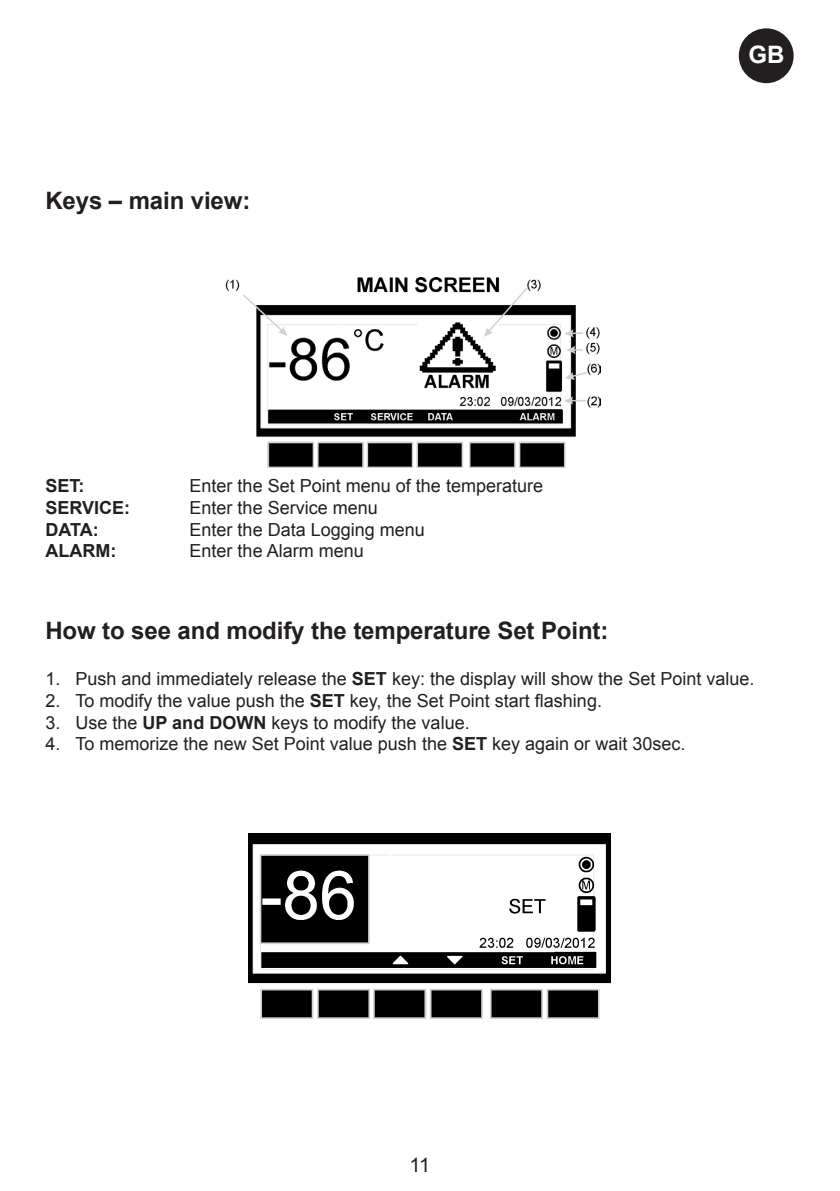
<style>
.page{position:relative;width:840px;height:1191px;background:#fff}
.page>*{position:absolute;margin:0;border:0;box-sizing:border-box;transform-origin:0 0}
.Mellem_12{font:700 24px "Arial";letter-spacing:-.005em;color:#231f20}
.t1{font:700 24px "Arial";color:#fff}
.t2{font:20px "Arial";color:#231f20}
.Brød_9_hæng_2{font:18px "Arial";color:#231f20}
.Brød_9{font:18px "Arial";color:#231f20}
.Brød_9-2{font:700 18px "Arial";color:#231f20}
.s1{font-weight:700}
</style>
<div class="page">
<div style="left:738px;top:28px;width:55px;height:55px;background:#231f20;border-radius:50%"></div>
<img style="left:225px;top:278px;width:374px;height:190px">
<img style="left:248px;top:833px;width:362px;height:185px">
<p class="Mellem_12" style="left:45px;top:184px;width:206px">Keys – main view:</p>
<p class="Brød_9-2" style="left:45px;top:474px;width:41px">SET:</p>
<p class="Brød_9" style="left:189px;top:474px;width:355px">Enter the Set Point menu of the temperature</p>
<p class="Brød_9-2" style="left:45px;top:495px;width:86px">SERVICE:</p>
<p class="Brød_9" style="left:189px;top:496px;width:190px">Enter the Service menu</p>
<p class="Brød_9-2" style="left:45px;top:517px;width:55px">DATA:</p>
<p class="Brød_9" style="left:189px;top:517px;width:237px">Enter the Data Logging menu</p>
<p class="Brød_9-2" style="left:45px;top:539px;width:72px">ALARM:</p>
<p class="Brød_9" style="left:189px;top:539px;width:176px">Enter the Alarm menu</p>
<h1 class="t1" style="left:748px;top:39px;width:37px">GB</h1>
<p class="Mellem_12" style="left:45px;top:615px;width:564px">How to see and modify the temperature Set Point:</p>
<p class="Brød_9_hæng_2" style="left:45px;top:667px;width:710px">1. Push and immediately release the <span class="s1">SET</span> key: the display will show the Set Point value.</p>
<p class="Brød_9_hæng_2" style="left:45px;top:689px;width:558px">2. To modify the value push the <span class="s1">SET</span> key, the Set Point start flashing.</p>
<p class="Brød_9_hæng_2" style="left:45px;top:710px;width:425px">3. Use the <span class="s1">UP and DOWN</span> keys to modify the value.</p>
<p class="Brød_9_hæng_2" style="left:45px;top:732px;width:641px">4. To memorize the new Set Point value push the <span class="s1">SET</span> key again or wait 30sec.</p>
<p class="t2" style="left:409px;top:1151px;width:22px">11</p>
</div>
